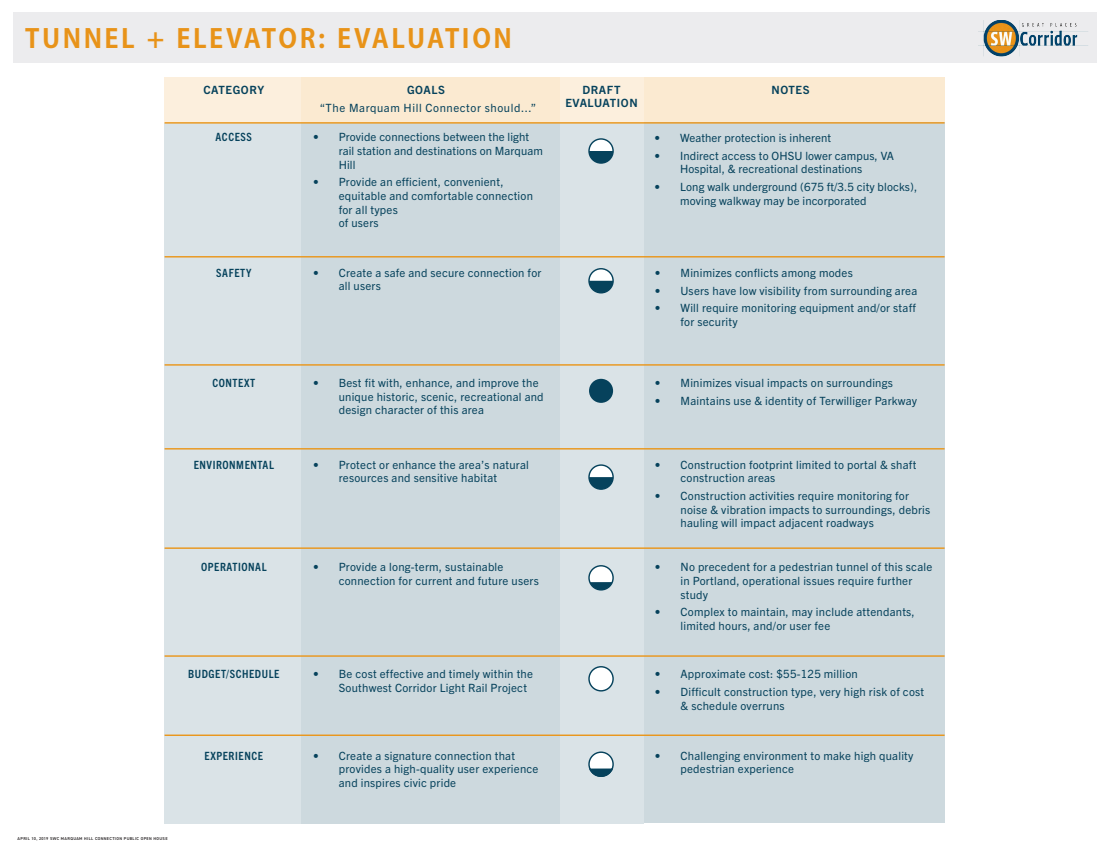
<style>
.page{position:relative;width:1109px;height:857px;background:#fff}
.page>*{position:absolute;margin:0;border:0;box-sizing:border-box;transform-origin:0 0}
.board_title{font:700 25.9px "Adobe Gothic Std";letter-spacing:.095em;color:#e89319}
.t1{font:11.38px/13.6px "Trade Gothic Next LT Pro";letter-spacing:.02em;color:#06425c}
.t2{font:700 condensed 11.38px "Trade Gothic Next LT Pro";letter-spacing:.05em;color:#06425c}
.t3{font:11.38px "Trade Gothic Next LT Pro";letter-spacing:.05em;color:#06425c}
.t4{font:700 11.38px "Trade Gothic Next LT Pro";letter-spacing:.05em;color:#06425c}
.t5{font:600 4.2px "DIN2014";letter-spacing:.08em;color:#231f20}
</style>
<div class="page">
<div style="left:13px;top:13px;width:1083px;height:50px;background:#ececee"></div>
<img style="left:978px;top:20px;width:110px;height:37px">
<div style="left:642px;top:77px;width:302px;height:47px;background:#fbead1"></div>
<div style="left:642px;top:122px;width:302px;height:701px;background:#cdd9de"></div>
<div style="left:164px;top:123px;width:138px;height:701px;background:#dae3e7"></div>
<div style="left:164px;top:77px;width:138px;height:46px;background:#fcefdd"></div>
<div style="left:302px;top:77px;width:258px;height:46px;background:#fbead1"></div>
<div style="left:302px;top:123px;width:258px;height:701px;background:#cdd9de"></div>
<div style="left:560px;top:77px;width:83px;height:46px;background:#fcefdd"></div>
<div style="left:560px;top:123px;width:83px;height:701px;background:#dae3e7"></div>
<hr style="left:165px;top:256px;width:779px;height:1px;background:#ea961a">
<hr style="left:165px;top:364px;width:779px;height:2px;background:#ea961a">
<hr style="left:165px;top:448px;width:779px;height:1px;background:#ea961a">
<hr style="left:165px;top:547px;width:779px;height:2px;background:#ea961a">
<hr style="left:165px;top:655px;width:779px;height:2px;background:#ea961a">
<hr style="left:165px;top:734px;width:779px;height:2px;background:#ea961a">
<hr style="left:165px;top:122px;width:779px;height:2px;background:#ea961a">
<div style="left:589px;top:667px;width:24px;height:24px;background:#fff;border-radius:50%"></div>
<div style="left:588px;top:666px;width:26px;height:25px;border:1px solid #06425c;border-radius:50%"></div>
<div style="left:589px;top:379px;width:24px;height:24px;background:#06425c;border-radius:50%"></div>
<div style="left:589px;top:566px;width:24px;height:24px;background:#fff;border-radius:50%"></div>
<div style="left:588px;top:565px;width:26px;height:25px;border:1px solid #06425c;border-radius:50%"></div>
<svg style="left:590px;top:582px;width:22px;height:8px"></svg>
<div style="left:589px;top:752px;width:24px;height:24px;background:#fff;border-radius:50%"></div>
<div style="left:588px;top:751px;width:26px;height:26px;border:1px solid #06425c;border-radius:50%"></div>
<svg style="left:588px;top:767px;width:26px;height:10px"></svg>
<div style="left:589px;top:465px;width:24px;height:24px;background:#fff;border-radius:50%"></div>
<div style="left:588px;top:464px;width:26px;height:26px;border:1px solid #06425c;border-radius:50%"></div>
<svg style="left:589px;top:477px;width:24px;height:12px"></svg>
<svg style="left:589px;top:269px;width:24px;height:24px"></svg>
<div style="left:588px;top:268px;width:26px;height:25px;border:1px solid #06425c;border-radius:50%"></div>
<svg style="left:589px;top:281px;width:24px;height:12px"></svg>
<div style="left:589px;top:139px;width:24px;height:24px;background:#fff;border-radius:50%"></div>
<div style="left:588px;top:138px;width:26px;height:26px;border:1px solid #06425c;border-radius:50%"></div>
<svg style="left:589px;top:151px;width:24px;height:12px"></svg>
<p class="board_title" style="left:25px;top:23px;width:488px">TUNNEL + ELEVATOR: EVALUATION</p>
<p class="t4" style="left:203px;top:82px;width:62px">CATEGORY</p>
<p class="t4" style="left:407px;top:82px;width:39px">GOALS</p>
<p class="t4" style="left:582px;top:82px;width:40px">DRAFT</p>
<p class="t4" style="left:565px;top:95px;width:74px">EVALUATION</p>
<p class="t3" style="left:320px;top:100px;width:218px">“The Marquam Hill Connector should...”</p>
<p class="t4" style="left:771px;top:82px;width:40px">NOTES</p>
<p class="t2" style="left:216px;top:129px;width:38px">ACCESS</p>
<p class="t1" style="left:339px;top:129px;width:206px;text-indent:-26px">• Provide connections between the light rail station and destinations on Marquam<br>Hill</p>
<p class="t1" style="left:339px;top:175px;width:196px;text-indent:-26px">• Provide an efficient, convenient, equitable and comfortable connection for all types<br>of users</p>
<p class="t1" style="left:654px;top:130px;width:178px">• Weather protection is inherent</p>
<p class="t1" style="left:654px;top:148px;width:241px;text-align:center">• Indirect access to OHSU lower campus, VA<br>Hospital, &amp; recreational destinations</p>
<p class="t1" style="left:680px;top:179px;width:239px;text-indent:-26px">• Long walk underground (675 ft/3.5 city blocks), moving walkway may be incorporated</p>
<p class="t2" style="left:216px;top:265px;width:36px">SAFETY</p>
<p class="t1" style="left:339px;top:265px;width:204px;text-indent:-26px">• Create a safe and secure connection for all users</p>
<p class="t1" style="left:655px;top:265px;width:199px">• Minimizes conflicts among modes</p>
<p class="t1" style="left:655px;top:283px;width:264px">• Users have low visibility from surrounding area</p>
<p class="t1" style="left:680px;top:301px;width:237px;text-indent:-26px">• Will require monitoring equipment and/or staff for security</p>
<p class="t2" style="left:212px;top:375px;width:44px">CONTEXT</p>
<p class="t2" style="left:194px;top:457px;width:82px">ENVIRONMENTAL</p>
<p class="t2" style="left:201px;top:559px;width:67px">OPERATIONAL</p>
<p class="t2" style="left:188px;top:666px;width:93px">BUDGET/SCHEDULE</p>
<p class="t2" style="left:204px;top:748px;width:60px">EXPERIENCE</p>
<p class="t5" style="left:18px;top:836px;width:151px">APRIL 10, 2019 SWC MARQUAM HILL CONNECTION PUBLIC OPEN HOUSE</p>
<p class="t1" style="left:339px;top:375px;width:206px;text-indent:-26px">• Best fit with, enhance, and improve the unique historic, scenic, recreational and design character of this area</p>
<p class="t1" style="left:313px;top:457px;width:217px;text-align:center">• Protect or enhance the area’s natural resources and sensitive habitat</p>
<p class="t1" style="left:339px;top:559px;width:202px;text-indent:-26px">• Provide a long-term, sustainable connection for current and future users</p>
<p class="t1" style="left:339px;top:666px;width:196px;text-indent:-26px">• Be cost effective and timely within the<br>Southwest Corridor Light Rail Project</p>
<p class="t1" style="left:339px;top:748px;width:201px;text-indent:-26px">• Create a signature connection that provides a high-quality user experience and inspires civic pride</p>
<p class="t1" style="left:655px;top:375px;width:240px">• Minimizes visual impacts on surroundings</p>
<p class="t1" style="left:655px;top:393px;width:264px">• Maintains use &amp; identity of Terwilliger Parkway</p>
<p class="t1" style="left:680px;top:457px;width:237px;text-indent:-26px">• Construction footprint limited to portal &amp; shaft construction areas</p>
<p class="t1" style="left:680px;top:488px;width:251px;text-indent:-26px">• Construction activities require monitoring for noise &amp; vibration impacts to surroundings, debris hauling will impact adjacent roadways</p>
<p class="t1" style="left:680px;top:559px;width:253px;text-indent:-26px">• No precedent for a pedestrian tunnel of this scale in Portland, operational issues require further study</p>
<p class="t1" style="left:680px;top:604px;width:236px;text-indent:-26px">• Complex to maintain, may include attendants, limited hours, and/or user fee</p>
<p class="t1" style="left:655px;top:666px;width:204px">• Approximate cost: $55-125 million</p>
<p class="t1" style="left:680px;top:684px;width:245px;text-indent:-26px">• Difficult construction type, very high risk of cost &amp; schedule overruns</p>
<p class="t1" style="left:680px;top:748px;width:234px;text-indent:-26px">• Challenging environment to make high quality pedestrian experience</p>
</div>
